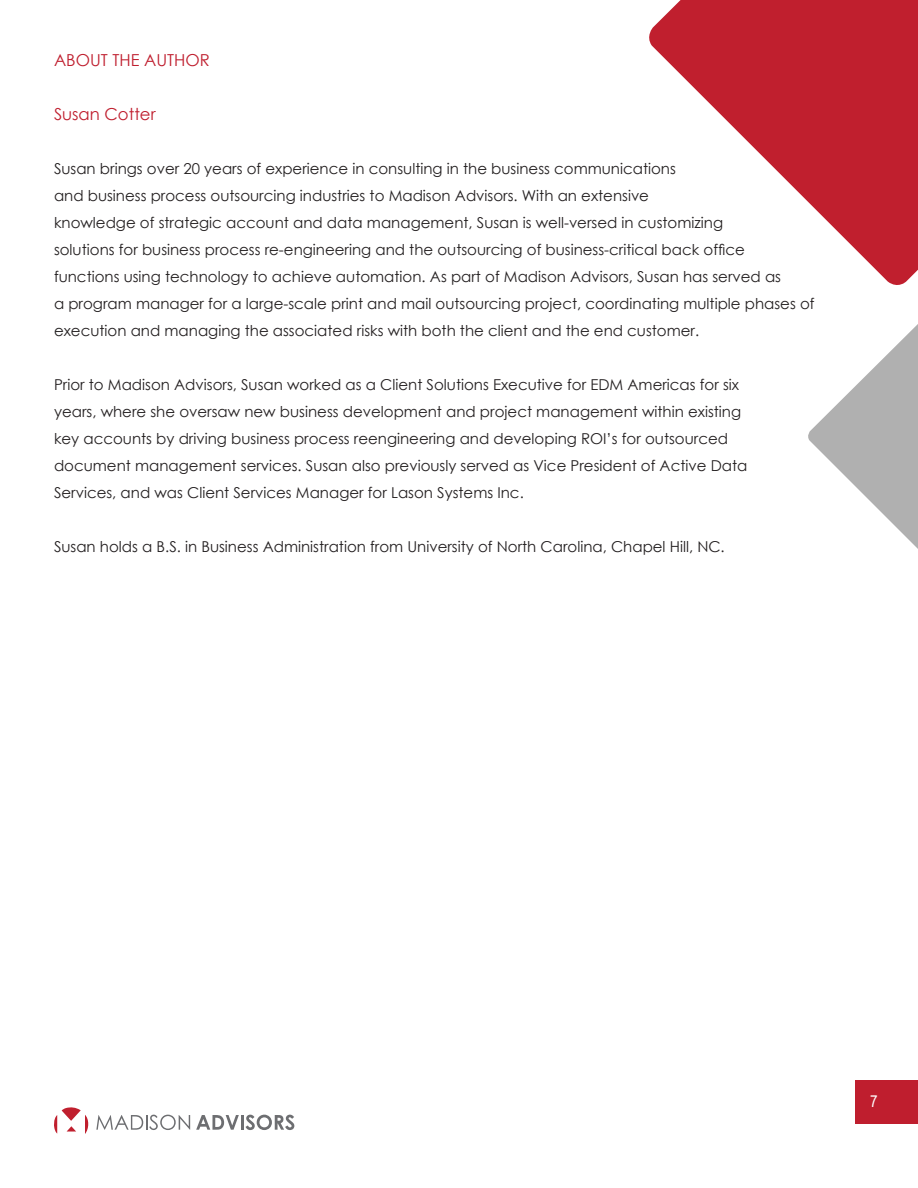
<style>
.page{position:relative;width:918px;height:1188px;background:#fff}
.page>*{position:absolute;margin:0;border:0;box-sizing:border-box;transform-origin:0 0}
.t1{font:16.5px "Century Gothic";color:#bf1e2e}
.t2{font:16.5px "Arial Narrow";color:#fff}
.t3{font:15px "Century Gothic";color:#231f20}
</style>
<div class="page">
<div style="left:855px;top:1080px;width:63px;height:44px;background:#bf1e2e"></div>
<svg style="left:54px;top:1107px;width:35px;height:27px"></svg>
<svg style="left:96px;top:1115px;width:94px;height:15px"></svg>
<svg style="left:196px;top:1115px;width:43px;height:15px"></svg>
<hr style="left:241px;top:1115px;width:3px;height:15px;background:#6d6e71">
<svg style="left:246px;top:1115px;width:48px;height:15px"></svg>
<svg style="left:649px;top:0;width:269px;height:285px;fill:#c01f2e"></svg>
<svg style="left:808px;top:324px;width:110px;height:225px"></svg>
<p class="t1" style="left:54px;top:49px;width:157px">ABOUT THE AUTHOR</p>
<p class="t1" style="left:54px;top:103px;width:103px">Susan Cotter</p>
<p class="t3" style="left:54px;top:158px;width:623px">Susan brings over 20 years of experience in consulting in the business communications</p>
<p class="t3" style="left:54px;top:185px;width:597px">and business process outsourcing industries to Madison Advisors. With an extensive</p>
<p class="t3" style="left:54px;top:212px;width:671px">knowledge of strategic account and data management, Susan is well-versed in customizing</p>
<p class="t3" style="left:54px;top:239px;width:692px">solutions for business process re-engineering and the outsourcing of business-critical back office</p>
<p class="t3" style="left:54px;top:266px;width:729px">functions using technology to achieve automation. As part of Madison Advisors, Susan has served as</p>
<p class="t3" style="left:54px;top:293px;width:762px">a program manager for a large-scale print and mail outsourcing project, coordinating multiple phases of</p>
<p class="t3" style="left:54px;top:320px;width:647px">execution and managing the associated risks with both the client and the end customer.</p>
<p class="t3" style="left:54px;top:374px;width:687px">Prior to Madison Advisors, Susan worked as a Client Solutions Executive for EDM Americas for six</p>
<p class="t3" style="left:54px;top:401px;width:689px">years, where she oversaw new business development and project management within existing</p>
<p class="t3" style="left:54px;top:428px;width:676px">key accounts by driving business process reengineering and developing ROI’s for outsourced</p>
<p class="t3" style="left:54px;top:455px;width:695px">document management services. Susan also previously served as Vice President of Active Data</p>
<p class="t3" style="left:54px;top:482px;width:471px">Services, and was Client Services Manager for Lason Systems Inc.</p>
<p class="t3" style="left:54px;top:536px;width:672px">Susan holds a B.S. in Business Administration from University of North Carolina, Chapel Hill, NC.</p>
<p class="t2" style="left:870px;top:1089px;width:9px">7</p>
</div>
